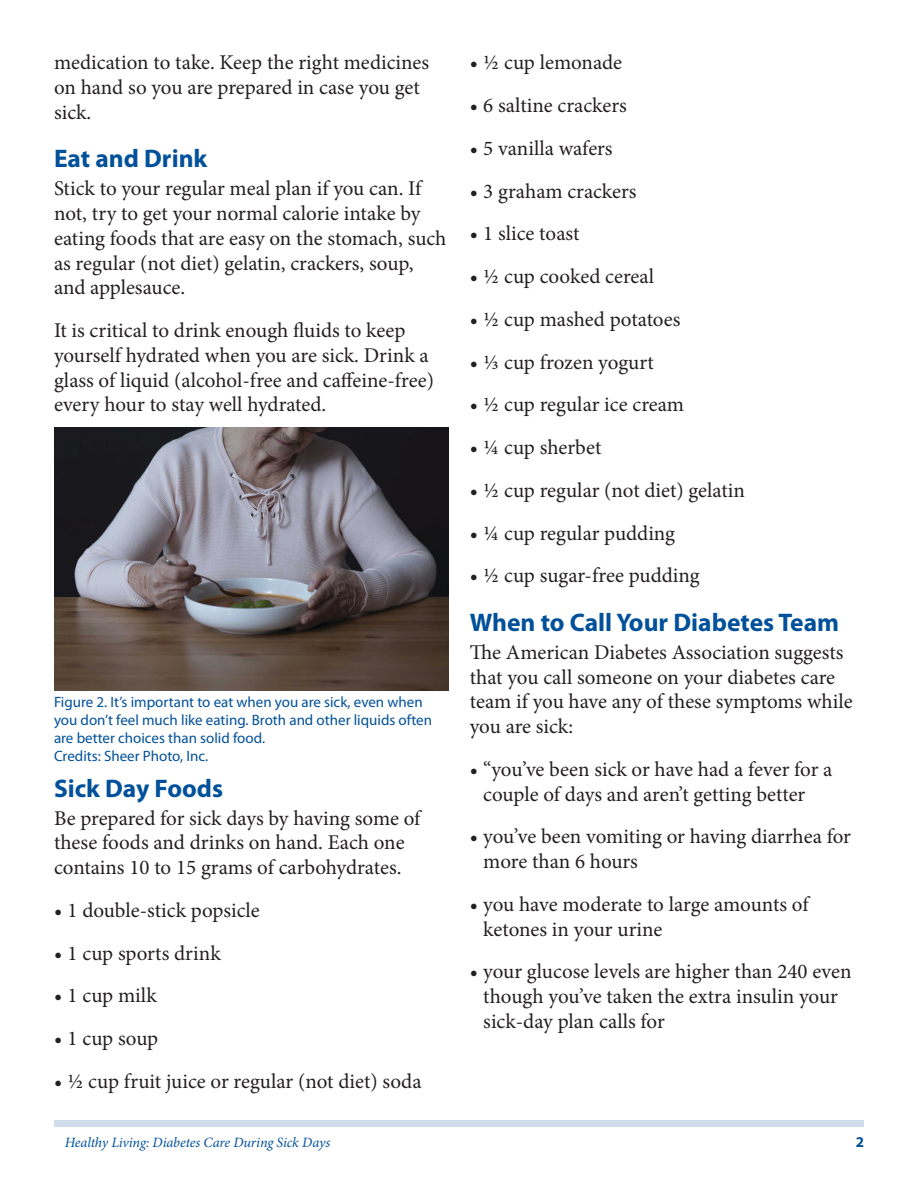
<style>
.page{position:relative;width:918px;height:1188px;background:#fff}
.page>*{position:absolute;margin:0;border:0;box-sizing:border-box;transform-origin:0 0}
.SectionHeading0{font:700 25.5px "Myriad Pro";color:#01519a}
.Paragraph{font:21px/24.8px "Minion Pro";color:#231f20}
.FigureCaption{font:15px/18px "Myriad Pro";color:#01519a}
.t1{font:700 15px "Myriad Pro";color:#01519a}
.RunningTitleItalics{font:italic 14.25px "Minion Pro";letter-spacing:-.01em;color:#01519a}
</style>
<div class="page">
<div style="left:54px;top:1120px;width:810px;height:7px;background:#d0deeb"></div>
<img style="left:54px;top:428px;width:394px;height:262px">
<p class="Paragraph" style="left:54px;top:50px;width:377px">medication to take. Keep the right medicines on hand so you are prepared in case you get sick.</p>
<p class="SectionHeading0" style="left:54px;top:142px;width:155px">Eat and Drink</p>
<p class="Paragraph" style="left:54px;top:176px;width:394px">Stick to your regular meal plan if you can. If not, try to get your normal calorie intake by eating foods that are easy on the stomach, such as regular (not diet) gelatin, crackers, soup, and applesauce.</p>
<p class="Paragraph" style="left:54px;top:318px;width:381px">It is critical to drink enough fluids to keep yourself hydrated when you are sick. Drink a glass of liquid (alcohol-free and caffeine-free) every hour to stay well hydrated.</p>
<p class="FigureCaption" style="left:54px;top:693px;width:380px">Figure 2. It’s important to eat when you are sick, even when you don’t feel much like eating. Broth and other liquids often are better choices than solid food.</p>
<p class="FigureCaption" style="left:54px;top:747px;width:156px">Credits: Sheer Photo, Inc.</p>
<p class="SectionHeading0" style="left:54px;top:771px;width:171px">Sick Day Foods</p>
<p class="Paragraph" style="left:54px;top:806px;width:368px">Be prepared for sick days by having some of these foods and drinks on hand. Each one contains 10 to 15 grams of carbohydrates.</p>
<p class="Paragraph" style="left:54px;top:898px;width:207px">• 1 double-stick popsicle</p>
<p class="Paragraph" style="left:54px;top:941px;width:168px">• 1 cup sports drink</p>
<p class="Paragraph" style="left:54px;top:983px;width:104px">• 1 cup milk</p>
<p class="Paragraph" style="left:54px;top:1026px;width:106px">• 1 cup soup</p>
<p class="Paragraph" style="left:54px;top:1069px;width:369px">• ½ cup fruit juice or regular (not diet) soda</p>
<p class="Paragraph" style="left:470px;top:50px;width:154px">• ½ cup lemonade</p>
<p class="Paragraph" style="left:470px;top:93px;width:158px">• 6 saltine crackers</p>
<p class="Paragraph" style="left:470px;top:136px;width:144px">• 5 vanilla wafers</p>
<p class="Paragraph" style="left:470px;top:179px;width:168px">• 3 graham crackers</p>
<p class="Paragraph" style="left:470px;top:221px;width:111px">• 1 slice toast</p>
<p class="Paragraph" style="left:470px;top:264px;width:186px">• ½ cup cooked cereal</p>
<p class="Paragraph" style="left:470px;top:307px;width:212px">• ½ cup mashed potatoes</p>
<p class="Paragraph" style="left:470px;top:350px;width:186px">• ⅓ cup frozen yogurt</p>
<p class="Paragraph" style="left:470px;top:392px;width:216px">• ½ cup regular ice cream</p>
<p class="Paragraph" style="left:470px;top:435px;width:133px">• ¼ cup sherbet</p>
<p class="Paragraph" style="left:470px;top:478px;width:277px">• ½ cup regular (not diet) gelatin</p>
<p class="Paragraph" style="left:470px;top:521px;width:207px">• ¼ cup regular pudding</p>
<p class="Paragraph" style="left:470px;top:563px;width:231px">• ½ cup sugar-free pudding</p>
<p class="SectionHeading0" style="left:470px;top:606px;width:371px">When to Call Your Diabetes Team</p>
<p class="Paragraph" style="left:470px;top:640px;width:385px">The American Diabetes Association suggests that you call someone on your diabetes care team if you have any of these symptoms while you are sick:</p>
<p class="Paragraph" style="left:483px;top:757px;width:351px;text-indent:-14px">• “you’ve been sick or have had a fever for a couple of days and aren’t getting better</p>
<p class="Paragraph" style="left:483px;top:824px;width:369px;text-indent:-14px">• you’ve been vomiting or having diarrhea for more than 6 hours</p>
<p class="Paragraph" style="left:483px;top:892px;width:327px;text-indent:-14px">• you have moderate to large amounts of ketones in your urine</p>
<p class="Paragraph" style="left:483px;top:959px;width:370px;text-indent:-14px">• your glucose levels are higher than 240 even though you’ve taken the extra insulin your sick-day plan calls for</p>
<p class="RunningTitleItalics" style="left:65px;top:1133px;width:267px">Healthy Living: Diabetes Care During Sick Days</p>
<p class="t1" style="left:856px;top:1133px;width:10px">2</p>
</div>
